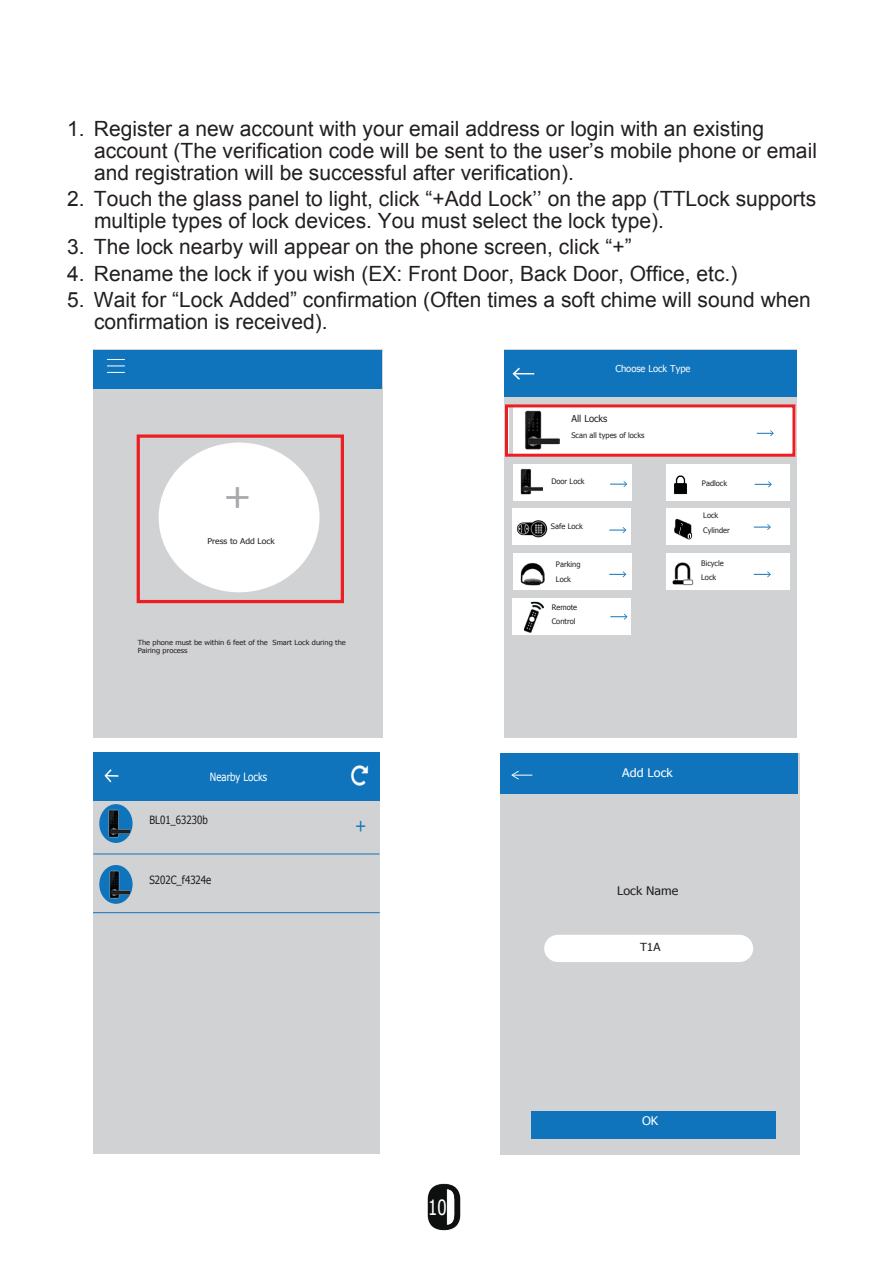
<style>
.page{position:relative;width:893px;height:1263px;background:#fff}
.page>*{position:absolute;margin:0;border:0;box-sizing:border-box;transform-origin:0 0}
.t1{font:35.85px "Tahoma";color:#a8a9ad;scale:1.07 1}
.t2{font:21px/21.8px "Arial";color:#231f20}
.t3{font:21px "Tahoma";color:#fff;scale:.8 1}
.t4{font:18.15px "Tahoma";color:#1074bc;scale:.86 1}
.t5{font:11.85px "Tahoma";color:#fff;scale:1.06 1}
.t6{font:11.85px "Tahoma";color:#231f20;scale:1.06 1}
.t7{font:11.4px "Tahoma";color:#231f20;scale:.86 1}
.t8{font:11.4px "Tahoma";color:#fff;scale:.86 1}
.t9{font:11.1px "Tahoma";color:#231f20;scale:1.06 1}
.t10{font:9.45px "Tahoma";color:#fff}
.t11{font:9.45px "Tahoma";color:#231f20}
.t12{font:7.95px "Tahoma";color:#231f20;scale:1.07 1}
.t13{font:7.65px/14.2px "Tahoma";color:#231f20}
.t14{font:7.05px/8.4px "Tahoma";color:#231f20;scale:1.07 1}
</style>
<div class="page">
<div style="left:93px;top:350px;width:290px;height:388px;background:#d1d2d4"></div>
<div style="left:93px;top:350px;width:289px;height:38px;background:#1074bc"></div>
<svg style="left:107px;top:359px;width:18px;height:7px"></svg>
<svg style="left:107px;top:372px;width:18px;height:1px"></svg>
<div style="left:159px;top:443px;width:161px;height:149px;background:#fff;border-radius:50%"></div>
<div style="left:137px;top:434px;width:207px;height:169px;border:3px solid #ee1d23"></div>
<div style="left:504px;top:350px;width:293px;height:388px;background:#d1d2d4"></div>
<div style="left:504px;top:350px;width:293px;height:47px;background:#1074bc"></div>
<svg style="left:512px;top:368px;width:22px;height:12px"></svg>
<div style="left:513px;top:406px;width:283px;height:49px;background:#fff"></div>
<div style="left:513px;top:464px;width:118px;height:36px;background:#fff"></div>
<div style="left:666px;top:464px;width:124px;height:36px;background:#fff"></div>
<div style="left:512px;top:509px;width:119px;height:36px;background:#fff"></div>
<div style="left:666px;top:509px;width:124px;height:36px;background:#fff"></div>
<div style="left:513px;top:554px;width:118px;height:36px;background:#fff"></div>
<div style="left:666px;top:554px;width:124px;height:36px;background:#fff"></div>
<div style="left:512px;top:599px;width:119px;height:36px;background:#fff"></div>
<svg style="left:610px;top:481px;width:17px;height:6px"></svg>
<svg style="left:757px;top:430px;width:17px;height:6px"></svg>
<img style="left:525px;top:410px;width:34px;height:40px">
<img style="left:520px;top:468px;width:22px;height:27px">
<img style="left:674px;top:475px;width:13px;height:20px">
<svg style="left:755px;top:481px;width:17px;height:6px"></svg>
<img style="left:516px;top:520px;width:32px;height:18px">
<svg style="left:609px;top:527px;width:17px;height:6px"></svg>
<img style="left:674px;top:518px;width:19px;height:22px">
<svg style="left:754px;top:524px;width:17px;height:6px"></svg>
<img style="left:520px;top:563px;width:25px;height:23px">
<svg style="left:609px;top:571px;width:17px;height:6px"></svg>
<img style="left:672px;top:562px;width:22px;height:24px">
<svg style="left:754px;top:571px;width:17px;height:6px"></svg>
<img style="left:524px;top:601px;width:20px;height:32px">
<svg style="left:610px;top:614px;width:17px;height:6px"></svg>
<div style="left:505px;top:404px;width:290px;height:53px;border:3px solid #ee1d23"></div>
<div style="left:93px;top:754px;width:287px;height:399px;background:#d1d2d4"></div>
<div style="left:93px;top:753px;width:287px;height:48px;background:#1074bc"></div>
<svg style="left:104px;top:769px;width:14px;height:13px"></svg>
<img style="left:351px;top:765px;width:17px;height:21px">
<div style="left:99px;top:804px;width:34px;height:39px;background:#1074bc;border-radius:50%"></div>
<img style="left:108px;top:808px;width:21px;height:30px">
<hr style="left:93px;top:853px;width:286px;height:1px;background:#1074bc">
<div style="left:99px;top:865px;width:34px;height:39px;background:#1074bc;border-radius:50%"></div>
<img style="left:109px;top:869px;width:21px;height:30px">
<hr style="left:93px;top:912px;width:286px;height:1px;background:#1074bc">
<div style="left:501px;top:753px;width:299px;height:402px;background:#d1d2d4"></div>
<div style="left:501px;top:753px;width:297px;height:41px;background:#1074bc"></div>
<svg style="left:511px;top:771px;width:21px;height:8px"></svg>
<div style="left:544px;top:935px;width:209px;height:27px;background:#fff;border-radius:14px"></div>
<div style="left:531px;top:1112px;width:244px;height:27px;background:#1074bc"></div>
<img style="left:427px;top:1183px;width:34px;height:48px">
<p class="t2" style="left:94px;top:120px;width:724px;text-indent:-27px">1. Register a new account with your email address or login with an existing account (The verification code will be sent to the user’s mobile phone or email and registration will be successful after verification).</p>
<p class="t2" style="left:94px;top:190px;width:724px;text-indent:-27px">2. Touch the glass panel to light, click “+Add Lock’’ on the app (TTLock supports multiple types of lock devices. You must select the lock type).</p>
<p class="t2" style="left:67px;top:238px;width:566px">3. The lock nearby will appear on the phone screen, click “+”</p>
<p class="t2" style="left:67px;top:265px;width:672px">4. Rename the lock if you wish (EX: Front Door, Back Door, Office, etc.)</p>
<p class="t2" style="left:94px;top:291px;width:718px;text-indent:-27px">5. Wait for “Lock Added” confirmation (Often times a soft chime will sound when confirmation is received).</p>
<h1 class="t1" style="left:223px;top:482px;width:28px">+</h1>
<p class="t12" style="left:207px;top:537px;width:64px">Press to Add Lock</p>
<p class="t14" style="left:138px;top:639px;width:196px">The phone must be within 6 feet of the Smart Lock during the<br>Pairing process</p>
<p class="t8" style="left:210px;top:772px;width:68px">Nearby Locks</p>
<p class="t7" style="left:149px;top:816px;width:69px">BL01_63230b</p>
<p class="t7" style="left:149px;top:875px;width:73px">S202C_f4324e</p>
<p class="t4" style="left:355px;top:818px;width:15px">+</p>
<p class="t3" style="left:428px;top:1199px;width:24px">10</p>
<p class="t10" style="left:615px;top:365px;width:77px">Choose Lock Type</p>
<p class="t11" style="left:571px;top:415px;width:37px">All Locks</p>
<p class="t13" style="left:571px;top:428px;width:75px">Scan all types of locks</p>
<p class="t13" style="left:551px;top:474px;width:35px">Door Lock</p>
<p class="t13" style="left:702px;top:476px;width:27px">Padlock</p>
<p class="t13" style="left:551px;top:520px;width:33px">Safe Lock</p>
<p class="t13" style="left:703px;top:509px;width:28px">Lock<br>Cylinder</p>
<p class="t13" style="left:556px;top:558px;width:26px">Parking<br>Lock</p>
<p class="t13" style="left:701px;top:556px;width:24px">Bicycle<br>Lock</p>
<p class="t13" style="left:552px;top:600px;width:27px">Remote<br>Control</p>
<p class="t5" style="left:622px;top:768px;width:49px">Add Lock</p>
<p class="t6" style="left:617px;top:886px;width:59px">Lock Name</p>
<p class="t9" style="left:640px;top:943px;width:21px">T1A</p>
<p class="t5" style="left:642px;top:1116px;width:17px">OK</p>
</div>
